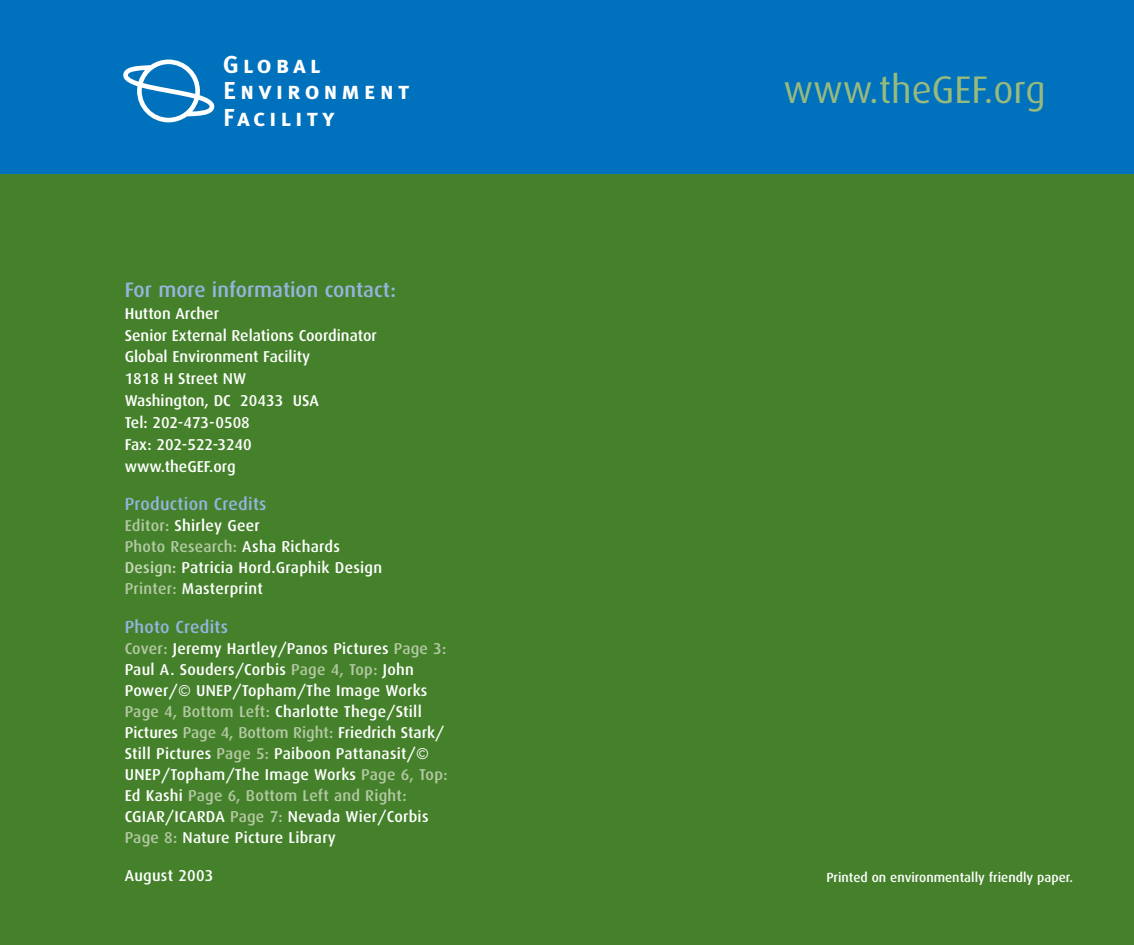
<style>
.page{position:relative;width:1134px;height:945px;background:#fff}
.page>*{position:absolute;margin:0;border:0;box-sizing:border-box;transform-origin:0 0}
.t1{font:38.5px "Dax";color:#99ba7d}
.t2{font:24.5px/26.2px "Meta Plus Bold Caps";letter-spacing:.16em;color:#fff}
.t3{font:500 21px "Dax";color:#95b5df}
.t4{font:500 17.5px "Dax";letter-spacing:.015em;color:#95b5df}
.t5{font:500 15.75px/21px "Dax";letter-spacing:.015em;color:#fff}
.t6{font:500 13.3px "Dax";color:#fff}
.s1{color:#b4c9a4}
.s2{color:#c7d9b8}
</style>
<div class="page">
<div style="left:0;top:171px;width:1134px;height:774px;background:#45812b"></div>
<div style="left:0;top:0;width:1134px;height:173px;background:#0071bc"></div>
<svg style="left:123px;top:60px;width:91px;height:62px"></svg>
<h2 class="t2" style="left:223px;top:52px;width:188px">Global<br>Environment<br>Facility</h2>
<h1 class="t1" style="left:783px;top:71px;width:264px">www.theGEF.org</h1>
<h3 class="t3" style="left:125px;top:279px;width:273px">For more information contact:</h3>
<p class="t5" style="left:125px;top:303px;width:254px;line-height:21.9px">Hutton Archer<br>Senior External Relations Coordinator<br>Global Environment Facility<br>1818 H Street NW<br>Washington, DC 20433 USA<br>Tel: 202-473-0508<br>Fax: 202-522-3240<br>www.theGEF.org</p>
<p class="t4" style="left:125px;top:496px;width:143px">Production Credits</p>
<p class="t5" style="left:125px;top:516px;width:259px"><span class="s1">Editor:</span> Shirley Geer<br><span class="s1">Photo Research:</span> Asha Richards<br><span class="s2">Design:</span> Patricia Hord.Graphik Design<br><span class="s1">Printer:</span> Masterprint</p>
<p class="t4" style="left:125px;top:618px;width:105px">Photo Credits</p>
<p class="t5" style="left:125px;top:639px;width:324px"><span class="s1">Cover:</span> Jeremy Hartley/Panos Pictures <span class="s1">Page 3:<br></span>Paul A. Souders/Corbis <span class="s1">Page 4, Top:</span> John Power/© UNEP/Topham/The Image Works <span class="s1">Page 4, Bottom Left:</span> Charlotte Thege/Still Pictures <span class="s1">Page 4, Bottom Right:</span> Friedrich Stark/ Still Pictures <span class="s1">Page 5:</span> Paiboon Pattanasit/© UNEP/Topham/The Image Works <span class="s1">Page 6, Top:<br></span>Ed Kashi <span class="s1">Page 6, Bottom Left and Right:<br></span>CGIAR/ICARDA <span class="s1">Page 7:</span> Nevada Wier/Corbis <span class="s1">Page 8:</span> Nature Picture Library</p>
<p class="t5" style="left:125px;top:866px;width:90px">August 2003</p>
<p class="t6" style="left:826px;top:871px;width:248px">Printed on environmentally friendly paper.</p>
</div>
